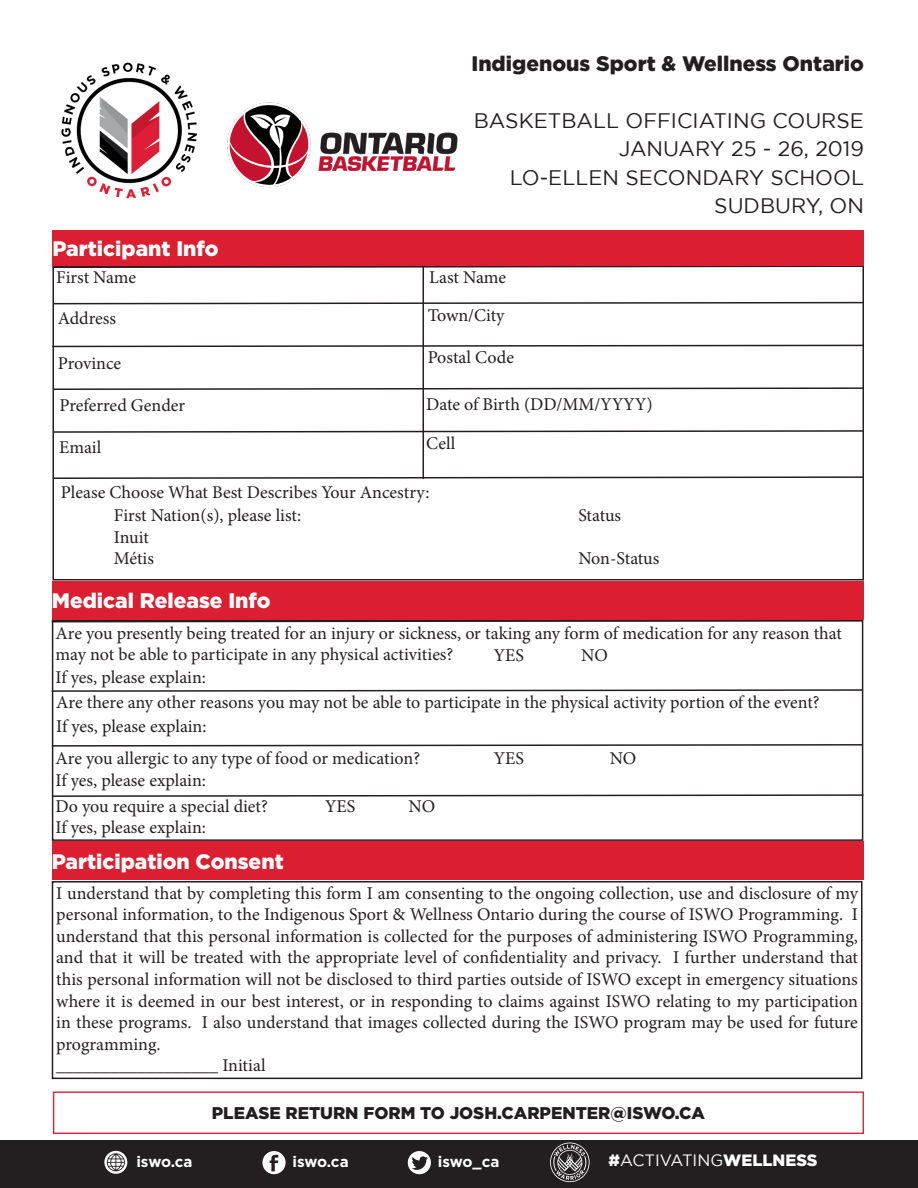
<style>
.page{position:relative;width:918px;height:1188px;background:#fff}
.page>*{position:absolute;margin:0;border:0;box-sizing:border-box;transform-origin:0 0}
.t1{font:21px "Gotham";color:#231f20}
.t2{font:900 21px "Gotham";color:#fff}
.t3{font:900 21px "Gotham";color:#231f20}
.t4{font:18px/21.6px "Minion Pro";color:#231f20}
.t5{font:900 16.95px "Gotham";color:#231f20}
.t6{font:16.35px "Gotham";color:#fff}
.t7{font:700 15.15px "Gotham";letter-spacing:-.01em;color:#fff}
.s1{font-weight:900}
</style>
<div class="page">
<svg style="left:52px;top:265px;width:812px;height:4px"></svg>
<svg style="left:52px;top:301px;width:812px;height:4px"></svg>
<svg style="left:52px;top:344px;width:812px;height:4px"></svg>
<svg style="left:52px;top:387px;width:812px;height:4px"></svg>
<div style="left:52px;top:230px;width:812px;height:35px;background:#dc1f30"></div>
<hr style="left:423px;top:267px;width:1px;height:212px;background:#231f20">
<svg style="left:52px;top:429px;width:812px;height:5px"></svg>
<img style="left:61px;top:62px;width:136px;height:137px">
<svg style="left:52px;top:476px;width:812px;height:4px"></svg>
<img style="left:227px;top:102px;width:231px;height:86px">
<div style="left:52px;top:620px;width:811px;height:221px;border:2px solid #231f20"></div>
<svg style="left:51px;top:619px;width:813px;height:4px"></svg>
<svg style="left:51px;top:743px;width:813px;height:4px"></svg>
<svg style="left:51px;top:794px;width:813px;height:4px"></svg>
<div style="left:52px;top:581px;width:811px;height:39px;background:#dc1f30"></div>
<div style="left:52px;top:881px;width:810px;height:198px;border:2px solid #231f20"></div>
<div style="left:52px;top:842px;width:811px;height:38px;background:#dc1f30"></div>
<div style="left:53px;top:1091px;width:811px;height:43px;border:1px solid #de2441"></div>
<svg style="left:51px;top:689px;width:813px;height:4px"></svg>
<div style="left:0;top:1140px;width:918px;height:48px;background:#231f20"></div>
<svg style="left:550px;top:1143px;width:40px;height:39px"></svg>
<svg style="left:262px;top:1151px;width:24px;height:23px"></svg>
<svg style="left:408px;top:1151px;width:23px;height:23px"></svg>
<svg style="left:104px;top:1151px;width:23px;height:23px"></svg>
<p class="t3" style="left:471px;top:51px;width:394px">Indigenous Sport &amp; Wellness Ontario</p>
<p class="t1" style="left:474px;top:109px;width:392px">BASKETBALL OFFICIATING COURSE</p>
<p class="t1" style="left:619px;top:137px;width:247px">JANUARY 25 - 26, 2019</p>
<p class="t1" style="left:510px;top:166px;width:356px">LO-ELLEN SECONDARY SCHOOL</p>
<p class="t1" style="left:714px;top:194px;width:151px">SUDBURY, ON</p>
<p class="t2" style="left:52px;top:236px;width:168px">Participant Info</p>
<p class="t4" style="left:56px;top:266px;width:81px">First Name</p>
<p class="t4" style="left:429px;top:266px;width:78px">Last Name</p>
<p class="t4" style="left:58px;top:307px;width:60px">Address</p>
<p class="t4" style="left:428px;top:305px;width:78px">Town/City</p>
<p class="t4" style="left:58px;top:352px;width:65px">Province</p>
<p class="t4" style="left:428px;top:347px;width:88px">Postal Code</p>
<p class="t4" style="left:59px;top:394px;width:127px">Preferred Gender</p>
<p class="t4" style="left:426px;top:394px;width:228px">Date of Birth (DD/MM/YYYY)</p>
<p class="t4" style="left:426px;top:432px;width:31px">Cell</p>
<p class="t4" style="left:59px;top:437px;width:44px">Email</p>
<p class="t4" style="left:61px;top:482px;width:370px">Please Choose What Best Describes Your Ancestry:</p>
<p class="t4" style="left:114px;top:505px;width:189px">First Nation(s), please list:</p>
<p class="t4" style="left:114px;top:526px;width:37px">Inuit</p>
<p class="t4" style="left:114px;top:548px;width:42px">Métis</p>
<p class="t4" style="left:578px;top:505px;width:44px">Status</p>
<p class="t4" style="left:578px;top:548px;width:82px">Non-Status</p>
<p class="t2" style="left:52px;top:589px;width:220px">Medical Release Info</p>
<p class="t4" style="left:56px;top:622px;width:788px">Are you presently being treated for an injury or sickness, or taking any form of medication for any reason that may not be able to participate in any physical activities?</p>
<p class="t4" style="left:494px;top:645px;width:32px">YES</p>
<p class="t4" style="left:581px;top:645px;width:28px">NO</p>
<p class="t4" style="left:56px;top:667px;width:152px">If yes, please explain:</p>
<p class="t4" style="left:56px;top:691px;width:765px">Are there any other reasons you may not be able to participate in the physical activity portion of the event?</p>
<p class="t4" style="left:56px;top:716px;width:152px">If yes, please explain:</p>
<p class="t4" style="left:56px;top:748px;width:366px">Are you allergic to any type of food or medication?</p>
<p class="t4" style="left:494px;top:748px;width:32px">YES</p>
<p class="t4" style="left:610px;top:748px;width:28px">NO</p>
<p class="t4" style="left:56px;top:769px;width:152px">If yes, please explain:</p>
<p class="t4" style="left:56px;top:795px;width:214px">Do you require a special diet?</p>
<p class="t4" style="left:325px;top:795px;width:32px">YES</p>
<p class="t4" style="left:408px;top:795px;width:28px">NO</p>
<p class="t4" style="left:56px;top:817px;width:152px">If yes, please explain:</p>
<p class="t2" style="left:52px;top:849px;width:233px">Participation Consent</p>
<p class="t4" style="left:56px;top:882px;width:803px;text-align:justify">I understand that by completing this form I am consenting to the ongoing collection, use and disclosure of my personal information, to the Indigenous Sport &amp; Wellness Ontario during the course of ISWO Programming. I understand that this personal information is collected for the purposes of administering ISWO Programming, and that it will be treated with the appropriate level of confidentiality and privacy. I further understand that this personal information will not be disclosed to third parties outside of ISWO except in emergency situations where it is deemed in our best interest, or in responding to claims against ISWO relating to my participation in these programs. I also understand that images collected during the ISWO program may be used for future programming.</p>
<p class="t4" style="left:56px;top:1055px;width:211px">__________________ Initial</p>
<p class="t5" style="left:212px;top:1103px;width:495px">PLEASE RETURN FORM TO JOSH.CARPENTER@ISWO.CA</p>
<p class="t7" style="left:136px;top:1151px;width:58px">iswo.ca</p>
<p class="t7" style="left:292px;top:1151px;width:58px">iswo.ca</p>
<p class="t7" style="left:438px;top:1151px;width:63px">iswo_ca</p>
<p class="t6" style="left:609px;top:1151px;width:211px"><span class="s1">#</span>ACTIVATING<span class="s1">WELLNESS</span></p>
</div>
